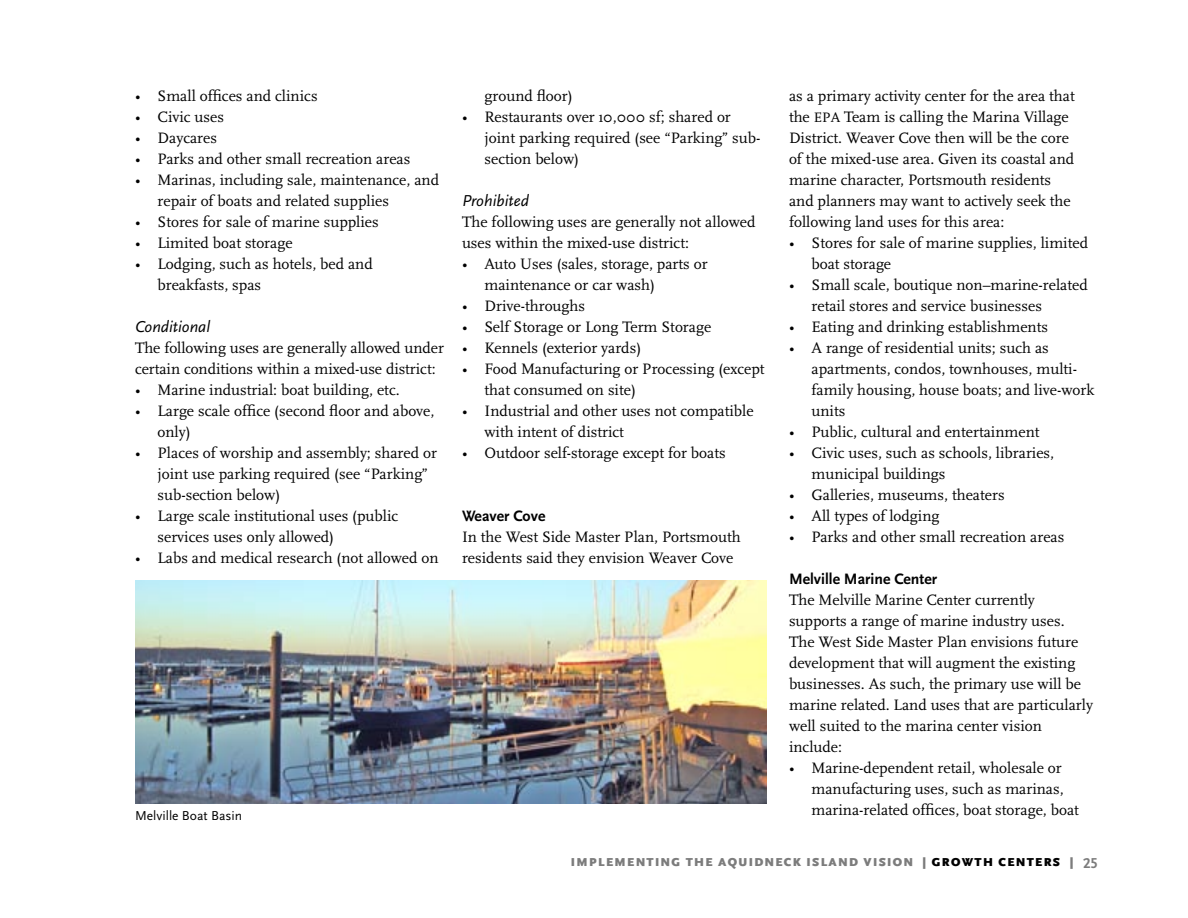
<style>
.page{position:relative;width:1188px;height:918px;background:#fff}
.page>*{position:absolute;margin:0;border:0;box-sizing:border-box;transform-origin:0 0}
.hed_level_4{font:italic 16.5px "Scala Sans OT";color:#000}
.text_bullets_1{font:15.75px/21px "Scala";color:#000}
.text_level_1{font:15.75px/21px "Scala";color:#000}
.hed_level_3{font:700 15.75px "Scala Sans OT";color:#000}
.captions{font:13.5px "Scala Sans OT";color:#000}
.t1{font:900 12px "Scala Sans OT";letter-spacing:.11em;color:#7c7c7c}
.s1{font-size:14.25px}
.s2{color:#000}
.s3{font-weight:700;font-size:15px}
</style>
<div class="page">
<img style="left:135px;top:580px;width:632px;height:224px">
<p class="text_bullets_1" style="left:135px;top:86px;width:184px">• Small offices and clinics</p>
<p class="text_bullets_1" style="left:135px;top:107px;width:91px">• Civic uses</p>
<p class="text_bullets_1" style="left:135px;top:128px;width:84px">• Daycares</p>
<p class="text_bullets_1" style="left:135px;top:149px;width:277px">• Parks and other small recreation areas</p>
<p class="text_bullets_1" style="left:158px;top:170px;width:283px;text-indent:-22px">• Marinas, including sale, maintenance, and repair of boats and related supplies</p>
<p class="text_bullets_1" style="left:135px;top:212px;width:245px">• Stores for sale of marine supplies</p>
<p class="text_bullets_1" style="left:135px;top:233px;width:159px">• Limited boat storage</p>
<p class="text_bullets_1" style="left:158px;top:254px;width:217px;text-indent:-22px">• Lodging, such as hotels, bed and breakfasts, spas</p>
<p class="hed_level_4" style="left:135px;top:317px;width:77px">Conditional</p>
<p class="text_level_1" style="left:135px;top:338px;width:310px">The following uses are generally allowed under certain conditions within a mixed-use district:</p>
<p class="text_bullets_1" style="left:135px;top:380px;width:266px">• Marine industrial: boat building, etc.</p>
<p class="text_bullets_1" style="left:158px;top:401px;width:278px;text-indent:-22px">• Large scale office (second floor and above, only)</p>
<p class="text_bullets_1" style="left:158px;top:443px;width:281px;text-indent:-22px">• Places of worship and assembly; shared or joint use parking required (see “Parking” sub-section below)</p>
<p class="text_bullets_1" style="left:158px;top:506px;width:242px;text-indent:-22px">• Large scale institutional uses (public services uses only allowed)</p>
<p class="text_bullets_1" style="left:135px;top:548px;width:305px">• Labs and medical research (not allowed on</p>
<p class="text_bullets_1" style="left:484px;top:86px;width:90px">ground floor)</p>
<p class="text_bullets_1" style="left:484px;top:107px;width:277px;text-indent:-22px">• Restaurants over 10,000 sf; shared or joint parking required (see “Parking” sub&shy;section below)</p>
<p class="hed_level_4" style="left:462px;top:191px;width:68px">Prohibited</p>
<p class="text_level_1" style="left:462px;top:212px;width:295px">The following uses are generally not allowed uses within the mixed-use district:</p>
<p class="text_bullets_1" style="left:484px;top:254px;width:225px;text-indent:-22px">• Auto Uses (sales, storage, parts or maintenance or car wash)</p>
<p class="text_bullets_1" style="left:462px;top:296px;width:125px">• Drive-throughs</p>
<p class="text_bullets_1" style="left:462px;top:317px;width:251px">• Self Storage or Long Term Storage</p>
<p class="text_bullets_1" style="left:462px;top:338px;width:181px">• Kennels (exterior yards)</p>
<p class="text_bullets_1" style="left:484px;top:359px;width:282px;text-indent:-22px">• Food Manufacturing or Processing (except that consumed on site)</p>
<p class="text_bullets_1" style="left:484px;top:401px;width:271px;text-indent:-22px">• Industrial and other uses not compatible with intent of district</p>
<p class="text_bullets_1" style="left:462px;top:443px;width:265px">• Outdoor self-storage except for boats</p>
<p class="hed_level_3" style="left:462px;top:507px;width:85px">Weaver Cove</p>
<p class="text_level_1" style="left:462px;top:527px;width:280px">In the West Side Master Plan, Portsmouth residents said they envision Weaver Cove</p>
<p class="text_level_1" style="left:789px;top:86px;width:287px">as a primary activity center for the area that the <span class="s1">EPA</span> Team is calling the Marina Village District. Weaver Cove then will be the core of the mixed-use area. Given its coastal and marine character, Portsmouth residents and planners may want to actively seek the following land uses for this area:</p>
<p class="text_bullets_1" style="left:812px;top:233px;width:278px;text-indent:-22px">• Stores for sale of marine supplies, limited boat storage</p>
<p class="text_bullets_1" style="left:812px;top:275px;width:278px;text-indent:-22px">• Small scale, boutique non–marine-related retail stores and service businesses</p>
<p class="text_bullets_1" style="left:789px;top:317px;width:261px">• Eating and drinking establishments</p>
<p class="text_bullets_1" style="left:812px;top:338px;width:284px;text-indent:-22px">• A range of residential units; such as apartments, condos, townhouses, multi&shy;family housing, house boats; and live-work units</p>
<p class="text_bullets_1" style="left:789px;top:422px;width:252px">• Public, cultural and entertainment</p>
<p class="text_bullets_1" style="left:812px;top:443px;width:244px;text-indent:-22px">• Civic uses, such as schools, libraries, municipal buildings</p>
<p class="text_bullets_1" style="left:789px;top:485px;width:217px">• Galleries, museums, theaters</p>
<p class="text_bullets_1" style="left:789px;top:506px;width:152px">• All types of lodging</p>
<p class="text_bullets_1" style="left:789px;top:527px;width:277px">• Parks and other small recreation areas</p>
<p class="hed_level_3" style="left:789px;top:570px;width:150px">Melville Marine Center</p>
<p class="text_level_1" style="left:789px;top:590px;width:305px">The Melville Marine Center currently supports a range of marine industry uses.<br>The West Side Master Plan envisions future development that will augment the existing businesses. As such, the primary use will be marine related. Land uses that are particularly well suited to the marina center vision include:</p>
<p class="text_bullets_1" style="left:789px;top:758px;width:276px;text-align:right">• Marine-dependent retail, wholesale or manufacturing uses, such as marinas,</p>
<p class="captions" style="left:135px;top:807px;width:109px">Melville Boat Basin</p>
<p class="text_bullets_1" style="left:812px;top:800px;width:269px">marina-related offices, boat storage, boat</p>
<p class="t1" style="left:571px;top:855px;width:529px">IMPLEMENTING THE AQUIDNECK ISLAND VISION | <span class="s2">GROWTH CENTERS</span> | <span class="s3">25</span></p>
</div>
